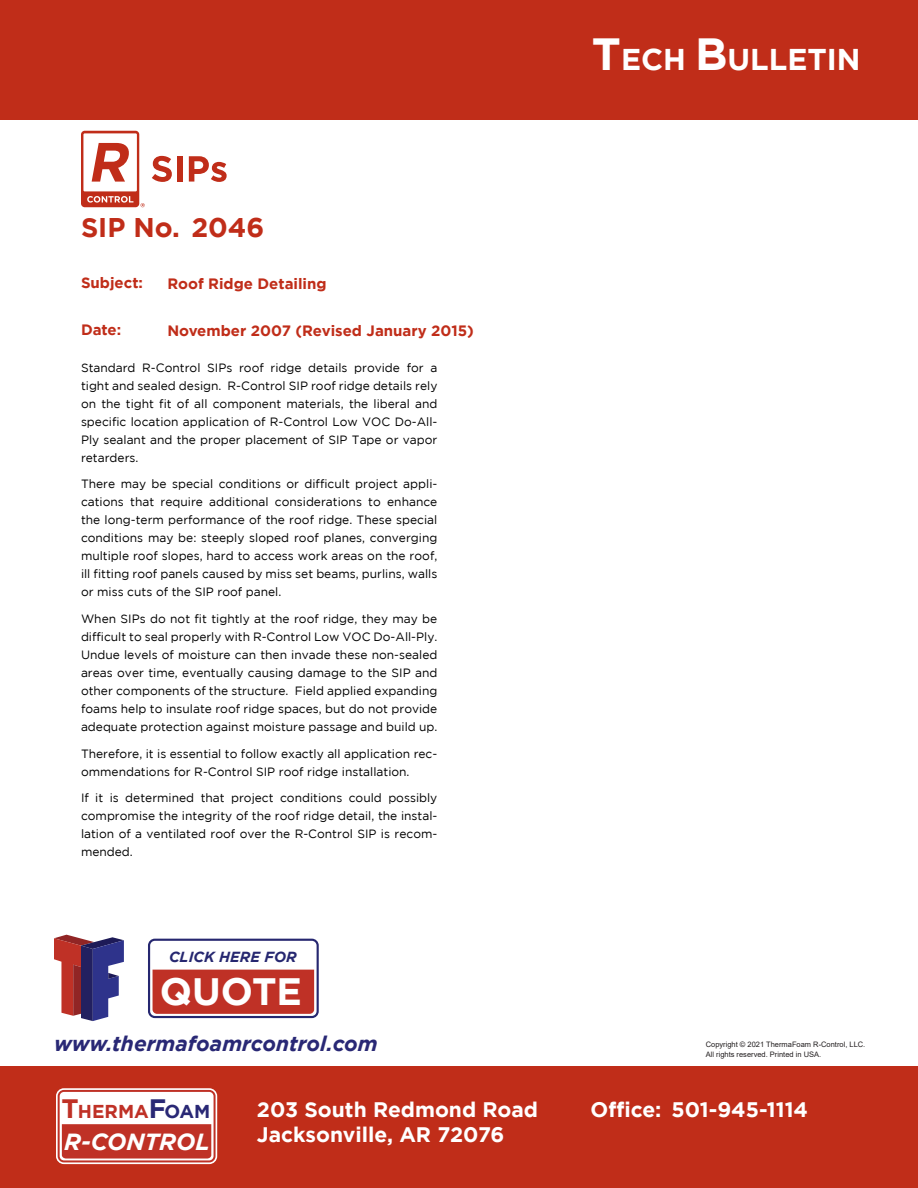
<style>
.page{position:relative;width:918px;height:1188px;background:#fff}
.page>*{position:absolute;margin:0;border:0;box-sizing:border-box;transform-origin:0 0}
.t1{font:700 38.1px "Gotham";color:#fff}
.t2{font:700 30px "Gotham";color:#fff}
.Body_Copy{font:700 27px "Gotham";color:#c02d19}
.t3{font:italic 700 23.25px "Gotham";color:#fff}
.t4{font:700 21px/25.2px "Gotham";color:#fff}
.Body_Subhead{font:italic 700 21px "Gotham";color:#292875}
.t5{font:700 18.6px "Gotham";color:#bf3126}
.Technical_Bulletin_H{font:700 15px "Gotham";color:#c02d19}
.Body_Copy_Justified{font:700 15px "Gotham";color:#c02d19}
.t6{font:italic 700 14.55px "Gotham";color:#262770}
.Technical_Bulletin_B{font:12px/18px "Gotham";color:#000;text-align:justify}
.Technical_Bulletin_F{font:7.5px/10.5px "Arial";color:#231f20}
.s1{font-size:45px}
.s2{font-size:26.55px}
.s3{font-size:26.55px;color:#292875}
.s4{color:#292875}
</style>
<div class="page">
<div style="left:0;top:0;width:918px;height:120px;background:#c02d19"></div>
<div style="left:81px;top:131px;width:58px;height:76px;background:#c02d19;border-radius:4px"></div>
<div style="left:83px;top:133px;width:54px;height:58px;background:#fff"></div>
<svg style="left:87px;top:196px;width:46px;height:7px"></svg>
<svg style="left:92px;top:143px;width:37px;height:39px"></svg>
<svg style="left:141px;top:203px;width:4px;height:4px"></svg>
<svg style="left:152px;top:156px;width:20px;height:26px"></svg>
<div style="left:177px;top:156px;width:6px;height:26px;background:#c02d19"></div>
<svg style="left:189px;top:156px;width:38px;height:26px"></svg>
<div style="left:0;top:1066px;width:918px;height:122px;background:#c02d19"></div>
<svg style="left:148px;top:938px;width:171px;height:81px"></svg>
<svg style="left:54px;top:935px;width:70px;height:86px"></svg>
<div style="left:56px;top:1088px;width:161px;height:76px;border:5px solid #fff;border-radius:5px"></div>
<div style="left:59px;top:1091px;width:156px;height:70px;background:#fff;border-radius:5px"></div>
<div style="left:58px;top:1090px;width:158px;height:72px;border:2px solid #bf3126;border-radius:5px"></div>
<div style="left:62px;top:1124px;width:149px;height:35px;background:#bf3126"></div>
<p class="Body_Copy" style="left:81px;top:212px;width:185px">SIP No. 2046</p>
<p class="Body_Copy_Justified" style="left:81px;top:274px;width:64px">Subject:</p>
<p class="Body_Copy_Justified" style="left:81px;top:321px;width:42px">Date:</p>
<p class="Technical_Bulletin_H" style="left:167px;top:275px;width:161px">Roof Ridge Detailing</p>
<p class="Technical_Bulletin_H" style="left:167px;top:322px;width:308px">November 2007 (Revised January 2015)</p>
<p class="Technical_Bulletin_B" style="left:81px;top:358px;width:358px">Standard R-Control SIPs roof ridge details provide for a tight and sealed design. R-Control SIP roof ridge details rely on the tight fit of all component materials, the liberal and specific location application of R-Control Low VOC Do-All-Ply sealant and the proper placement of SIP Tape or vapor retarders.</p>
<p class="Technical_Bulletin_B" style="left:81px;top:475px;width:358px">There may be special conditions or difficult project appli&shy;cations that require additional considerations to enhance the long-term performance of the roof ridge. These special conditions may be: steeply sloped roof planes, converging multiple roof slopes, hard to access work areas on the roof, ill fitting roof panels caused by miss set beams, purlins, walls or miss cuts of the SIP roof panel.</p>
<p class="Technical_Bulletin_B" style="left:81px;top:609px;width:358px">When SIPs do not fit tightly at the roof ridge, they may be difficult to seal properly with R-Control Low VOC Do-All-Ply.<br>Undue levels of moisture can then invade these non-sealed areas over time, eventually causing damage to the SIP and other components of the structure. Field applied expanding foams help to insulate roof ridge spaces, but do not provide adequate protection against moisture passage and build up.</p>
<p class="Technical_Bulletin_B" style="left:81px;top:744px;width:358px">Therefore, it is essential to follow exactly all application rec&shy;ommendations for R-Control SIP roof ridge installation.</p>
<p class="Technical_Bulletin_B" style="left:81px;top:789px;width:358px">If it is determined that project conditions could possibly compromise the integrity of the roof ridge detail, the instal&shy;lation of a ventilated roof over the R-Control SIP is recom&shy;mended.</p>
<p class="t6" style="left:169px;top:949px;width:129px">CLICK HERE FOR</p>
<p class="t1" style="left:160px;top:970px;width:144px">QUOTE</p>
<p class="Body_Subhead" style="left:54px;top:1032px;width:325px">www.thermafoamrcontrol.com</p>
<p class="t2" style="left:592px;top:42px;width:270px"><span class="s1">T</span>ECH <span class="s1">B</span>ULLETIN</p>
<p class="Technical_Bulletin_F" style="left:706px;top:1039px;width:161px">Copyright © 2021 ThermaFoam R-Control, LLC.<br>All rights reserved. Printed in USA.</p>
<p class="t5" style="left:61px;top:1101px;width:150px"><span class="s2">T</span>HERMA<span class="s3">F</span><span class="s4">OAM</span></p>
<p class="t4" style="left:591px;top:1096px;width:219px">Office: 501-945-1114</p>
<p class="t3" style="left:64px;top:1128px;width:147px">R-CONTROL</p>
<p class="t4" style="left:257px;top:1096px;width:283px">203 South Redmond Road<br>Jacksonville, AR 72076</p>
</div>
